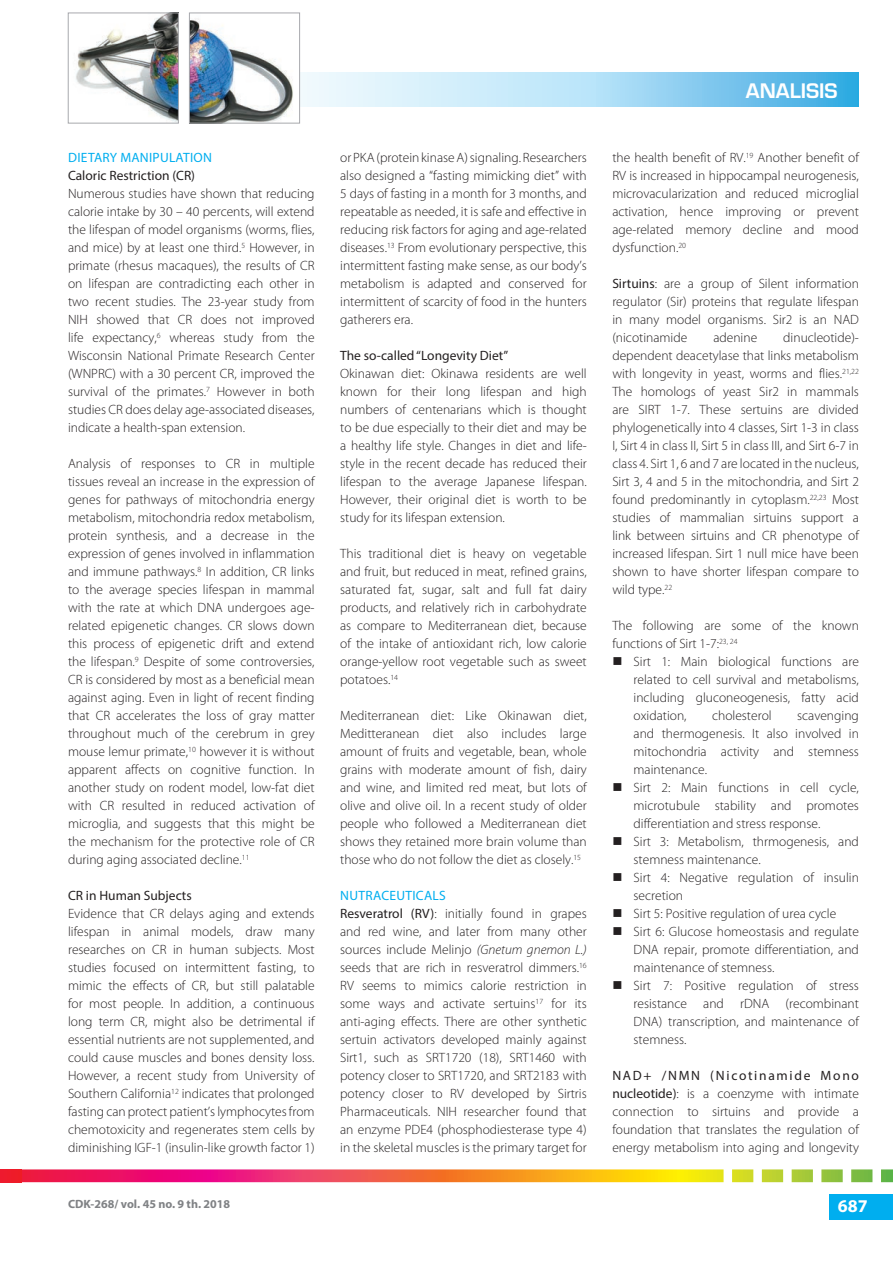
<style>
.page{position:relative;width:893px;height:1263px;background:#fff}
.page>*{position:absolute;margin:0;border:0;box-sizing:border-box;transform-origin:0 0}
.t1{font:600 19.5px "Eurostile LT Std";color:#fff}
.t2{font:700 18px "Myriad Pro";color:#fff}
.t3{font:300 13.5px/18px "Myriad Pro";color:#231f20;text-align:justify}
.t4{font:13.5px "Myriad Pro";color:#231f20}
.t5{font:13.5px "Myriad Pro";letter-spacing:.02em;color:#00aeef}
.t6{font:700 12px "Myriad Pro";color:#808285}
.s1{font-weight:400;color:#00aeef}
.s2{font-weight:400}
.s3{font-style:italic}
</style>
<div class="page">
<svg style="left:300px;top:72px;width:559px;height:35px;background:#a8dbf4"></svg>
<img style="left:76px;top:15px;width:101px;height:106px">
<div style="left:68px;top:13px;width:111px;height:110px;border:1px solid #a8a9ad"></div>
<img style="left:191px;top:19px;width:102px;height:102px">
<div style="left:189px;top:13px;width:111px;height:110px;border:1px solid #a8a9ad"></div>
<div style="left:829px;top:1194px;width:64px;height:26px;background:#00aeef"></div>
<svg style="left:21px;top:1169px;width:872px;height:13px;background:#e87f51"></svg>
<div style="left:0;top:1169px;width:21px;height:13px;background:#ee1b2b"></div>
<p class="t5" style="left:68px;top:149px;width:145px">DIETARY MANIPULATION</p>
<p class="t4" style="left:68px;top:167px;width:129px">Caloric Restriction (CR)</p>
<p class="t3" style="left:68px;top:185px;width:248px">Numerous studies have shown that reducing calorie intake by 30 – 40 percents, will extend the lifespan of model organisms (worms, flies, and mice) by at least one third.<sup>5</sup> However, in primate (rhesus macaques), the results of CR on lifespan are contradicting each other in two recent studies. The 23-year study from NIH showed that CR does not improved life expectancy,<sup>6</sup> whereas study from the Wisconsin National Primate Research Center (WNPRC) with a 30 percent CR, improved the survival of the primates.<sup>7</sup> However in both studies CR does delay age-associated diseases, indicate a health-span extension.</p>
<p class="t3" style="left:68px;top:455px;width:248px">Analysis of responses to CR in multiple tissues reveal an increase in the expression of genes for pathways of mitochondria energy metabolism, mitochondria redox metabolism, protein synthesis, and a decrease in the expression of genes involved in inflammation and immune pathways.<sup>8</sup> In addition, CR links to the average species lifespan in mammal with the rate at which DNA undergoes age&shy;related epigenetic changes. CR slows down this process of epigenetic drift and extend the lifespan.<sup>9</sup> Despite of some controversies, CR is considered by most as a beneficial mean against aging. Even in light of recent finding that CR accelerates the loss of gray matter throughout much of the cerebrum in grey mouse lemur primate,<sup>10</sup> however it is without apparent affects on cognitive function. In another study on rodent model, low-fat diet with CR resulted in reduced activation of microglia, and suggests that this might be the mechanism for the protective role of CR during aging associated decline.<sup>11</sup></p>
<p class="t4" style="left:68px;top:887px;width:125px">CR in Human Subjects</p>
<p class="t3" style="left:68px;top:905px;width:248px">Evidence that CR delays aging and extends lifespan in animal models, draw many researches on CR in human subjects. Most studies focused on intermittent fasting, to mimic the effects of CR, but still palatable for most people. In addition, a continuous long term CR, might also be detrimental if essential nutrients are not supplemented, and could cause muscles and bones density loss.<br>However, a recent study from University of Southern California<sup>12</sup> indicates that prolonged fasting can protect patient’s lymphocytes from chemotoxicity and regenerates stem cells by diminishing IGF-1 (insulin-like growth factor 1)</p>
<p class="t3" style="left:340px;top:149px;width:248px">or PKA (protein kinase A) signaling. Researchers also designed a “fasting mimicking diet” with 5 days of fasting in a month for 3 months, and repeatable as needed, it is safe and effective in reducing risk factors for aging and age-related diseases.<sup>13</sup> From evolutionary perspective, this intermittent fasting make sense, as our body’s metabolism is adapted and conserved for intermittent of scarcity of food in the hunters gatherers era.</p>
<p class="t4" style="left:340px;top:347px;width:170px">The so-called “Longevity Diet”</p>
<p class="t3" style="left:340px;top:365px;width:248px">Okinawan diet: Okinawa residents are well known for their long lifespan and high numbers of centenarians which is thought to be due especially to their diet and may be a healthy life style. Changes in diet and life&shy;style in the recent decade has reduced their lifespan to the average Japanese lifespan.<br>However, their original diet is worth to be study for its lifespan extension.</p>
<p class="t3" style="left:340px;top:545px;width:248px">This traditional diet is heavy on vegetable and fruit, but reduced in meat, refined grains, saturated fat, sugar, salt and full fat dairy products, and relatively rich in carbohydrate as compare to Mediterranean diet, because of the intake of antioxidant rich, low calorie orange-yellow root vegetable such as sweet potatoes.<sup>14</sup></p>
<p class="t3" style="left:340px;top:707px;width:248px">Mediterranean diet: Like Okinawan diet, Meditteranean diet also includes large amount of fruits and vegetable, bean, whole grains with moderate amount of fish, dairy and wine, and limited red meat, but lots of olive and olive oil. In a recent study of older people who followed a Mediterranean diet shows they retained more brain volume than those who do not follow the diet as closely.<sup>15</sup></p>
<p class="t3" style="left:340px;top:887px;width:248px;text-align:left"><span class="s1">NUTRACEUTICALS<br></span><span class="s2">Resveratrol (RV)</span>: initially found in grapes and red wine, and later from many other sources include Melinjo <span class="s3">(Gnetum gnemon L.) </span>seeds that are rich in resveratrol dimmers.<sup>16<br></sup>RV seems to mimics calorie restriction in some ways and activate sertuins<sup>17</sup> for its anti-aging effects. There are other synthetic sertuin activators developed mainly against Sirt1, such as SRT1720 (18), SRT1460 with potency closer to SRT1720, and SRT2183 with potency closer to RV developed by Sirtris Pharmaceuticals. NIH researcher found that an enzyme PDE4 (phosphodiesterase type 4) in the skeletal muscles is the primary target for</p>
<h1 class="t1" style="left:746px;top:79px;width:93px">ANALISIS</h1>
<p class="t3" style="left:612px;top:149px;width:248px">the health benefit of RV.<sup>19</sup> Another benefit of RV is increased in hippocampal neurogenesis, microvacularization and reduced microglial activation, hence improving or prevent age-related memory decline and mood dysfunction.<sup>20</sup></p>
<p class="t3" style="left:612px;top:275px;width:248px"><span class="s2">Sirtuins</span>: are a group of Silent information regulator (Sir) proteins that regulate lifespan in many model organisms. Sir2 is an NAD (nicotinamide</p>
<p class="t3" style="left:612px;top:329px;width:248px;text-indent:171px">dinucleotide)- dependent deacetylase that links metabolism with longevity in yeast, worms and flies.<sup>21,22<br></sup>The homologs of yeast Sir2 in mammals are SIRT 1-7. These sertuins are divided phylogenetically into 4 classes, Sirt 1-3 in class I, Sirt 4 in class II, Sirt 5 in class III, and Sirt 6-7 in class 4. Sirt 1, 6 and 7 are located in the nucleus, Sirt 3, 4 and 5 in the mitochondria, and Sirt 2 found predominantly in cytoplasm.<sup>22,23</sup> Most studies of mammalian sirtuins support a link between sirtuins and CR phenotype of increased lifespan. Sirt 1 null mice have been shown to have shorter lifespan compare to wild type.<sup>22</sup></p>
<p class="t3" style="left:612px;top:617px;width:248px">The following are some of the known functions of Sirt 1-7:<sup>23,</sup> <sup>24</sup></p>
<p class="t3" style="left:634px;top:653px;width:227px">Sirt 1: Main biological functions are related to cell survival and metabolisms, including gluconeogenesis, fatty acid oxidation,</p>
<p class="t3" style="left:713px;top:329px;width:45px">adenine</p>
<p class="t3" style="left:712px;top:707px;width:61px">cholesterol</p>
<p class="t3" style="left:634px;top:707px;width:227px;text-align:left;text-indent:164px">scavenging and thermogenesis. It also involved in mitochondria activity and stemness maintenance.<br>Sirt 2: Main functions in cell cycle, microtubule stability and promotes differentiation and stress response.<br>Sirt 3: Metabolism, thrmogenesis, and stemness maintenance.<br>Sirt 4: Negative regulation of insulin secretion<br>Sirt 5: Positive regulation of urea cycle<br>Sirt 6: Glucose homeostasis and regulate<br>DNA repair, promote differentiation, and maintenance of stemness.<br>Sirt 7: Positive regulation of stress resistance and rDNA (recombinant<br>DNA) transcription, and maintenance of stemness.</p>
<p class="t3" style="left:612px;top:1067px;width:248px"><span class="s2">NAD+ /NMN (Nicotinamide Mono nucleotide)</span>: is a coenzyme with intimate connection to sirtuins and provide a foundation that translates the regulation of energy metabolism into aging and longevity</p>
<p class="t6" style="left:68px;top:1196px;width:164px">CDK-268/ vol. 45 no. 9 th. 2018</p>
<h2 class="t2" style="left:838px;top:1194px;width:31px">687</h2>
</div>
